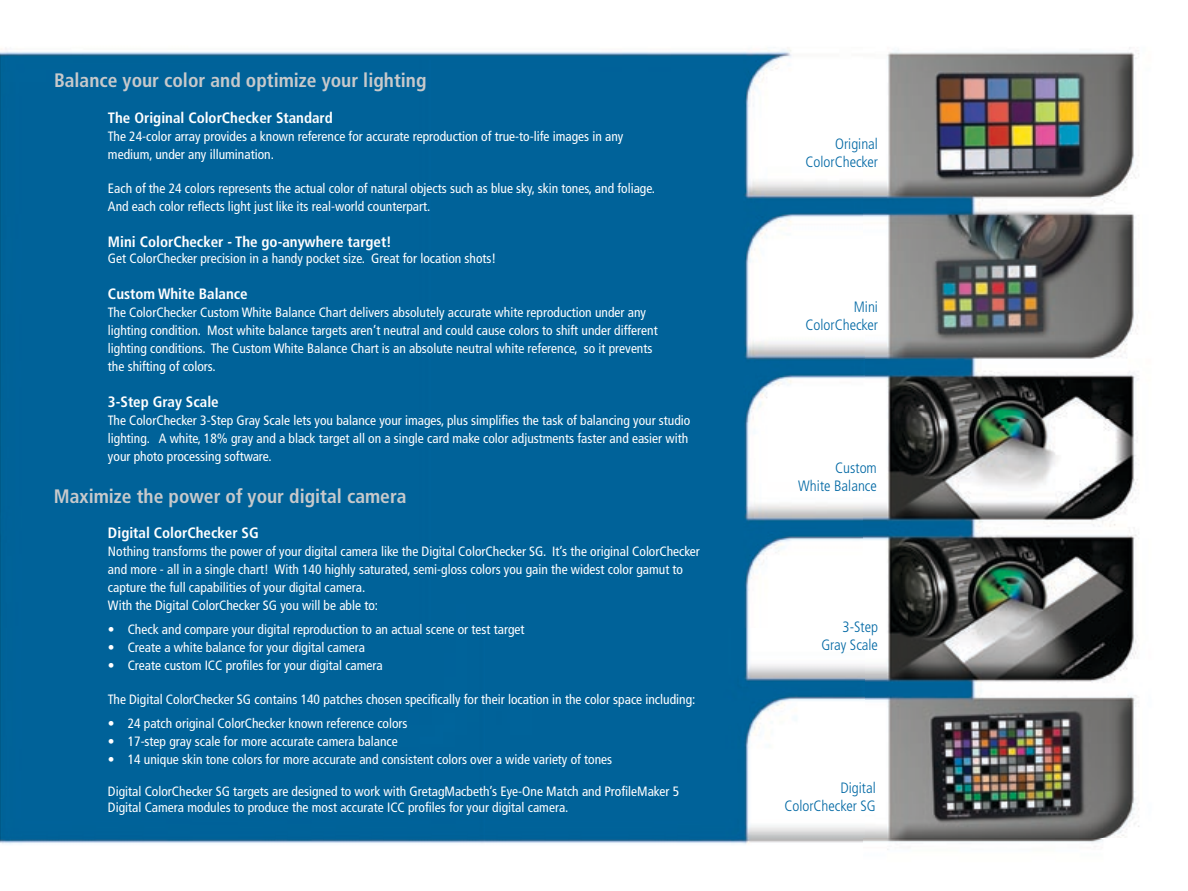
<style>
.page{position:relative;width:1188px;height:891px;background:#fff}
.page>*{position:absolute;margin:0;border:0;box-sizing:border-box;transform-origin:0 0}
.t1{font:700 condensed 19.5px "Frutiger";color:#c7c9cb}
.t2{font:700 condensed 15px "Frutiger";color:#fff}
.t3{font:300 condensed 15px/18px "Frutiger";color:#0068a4;text-align:right}
.t4{font:condensed 13.5px/18px "Frutiger";color:#fff}
</style>
<div class="page">
<img style="left:0;top:47px;width:1139px;height:803px">
<h1 class="t1" style="left:54px;top:68px;width:374px">Balance your color and optimize your lighting</h1>
<p class="t2" style="left:108px;top:109px;width:226px">The Original ColorChecker Standard</p>
<p class="t4" style="left:108px;top:127px;width:517px">The 24-color array provides a known reference for accurate reproduction of true-to-life images in any medium, under any illumination.</p>
<p class="t4" style="left:108px;top:179px;width:549px">Each of the 24 colors represents the actual color of natural objects such as blue sky, skin tones, and foliage.<br>And each color reflects light just like its real-world counterpart.</p>
<p class="t2" style="left:108px;top:233px;width:285px">Mini ColorChecker - The go-anywhere target!</p>
<p class="t4" style="left:108px;top:249px;width:390px">Get ColorChecker precision in a handy pocket size. Great for location shots!</p>
<p class="t2" style="left:108px;top:285px;width:141px">Custom White Balance</p>
<p class="t4" style="left:108px;top:303px;width:551px">The ColorChecker Custom White Balance Chart delivers absolutely accurate white reproduction under any lighting condition. Most white balance targets aren’t neutral and could cause colors to shift under different lighting conditions. The Custom White Balance Chart is an absolute neutral white reference, so it prevents the shifting of colors.</p>
<p class="t2" style="left:108px;top:393px;width:112px">3-Step Gray Scale</p>
<p class="t4" style="left:108px;top:411px;width:584px">The ColorChecker 3-Step Gray Scale lets you balance your images, plus simplifies the task of balancing your studio lighting. A white, 18% gray and a black target all on a single card make color adjustments faster and easier with your photo processing software.</p>
<h1 class="t1" style="left:54px;top:484px;width:354px">Maximize the power of your digital camera</h1>
<p class="t2" style="left:108px;top:523px;width:152px">Digital ColorChecker SG</p>
<p class="t4" style="left:108px;top:542px;width:593px">Nothing transforms the power of your digital camera like the Digital ColorChecker SG. It’s the original ColorChecker and more - all in a single chart! With 140 highly saturated, semi-gloss colors you gain the widest color gamut to capture the full capabilities of your digital camera.<br>With the Digital ColorChecker SG you will be able to:</p>
<p class="t4" style="left:108px;top:620px;width:418px">• Check and compare your digital reproduction to an actual scene or test target</p>
<p class="t4" style="left:108px;top:638px;width:259px">• Create a white balance for your digital camera</p>
<p class="t4" style="left:108px;top:656px;width:276px">• Create custom ICC profiles for your digital camera</p>
<p class="t4" style="left:108px;top:690px;width:589px">The Digital ColorChecker SG contains 140 patches chosen specifically for their location in the color space including:</p>
<p class="t4" style="left:108px;top:714px;width:301px">• 24 patch original ColorChecker known reference colors</p>
<p class="t4" style="left:108px;top:732px;width:291px">• 17-step gray scale for more accurate camera balance</p>
<p class="t4" style="left:108px;top:750px;width:506px">• 14 unique skin tone colors for more accurate and consistent colors over a wide variety of tones</p>
<p class="t4" style="left:108px;top:783px;width:573px;line-height:16.2px">Digital ColorChecker SG targets are designed to work with GretagMacbeth’s Eye-One Match and ProfileMaker 5<br>Digital Camera modules to produce the most accurate ICC profiles for your digital camera.</p>
<p class="t3" style="left:806px;top:135px;width:74px">Original<br>ColorChecker</p>
<p class="t3" style="left:806px;top:298px;width:74px">Mini<br>ColorChecker</p>
<p class="t3" style="left:798px;top:459px;width:80px">Custom<br>White Balance</p>
<p class="t3" style="left:821px;top:618px;width:58px">3-Step<br>Gray Scale</p>
<p class="t3" style="left:784px;top:779px;width:93px">Digital<br>ColorChecker SG</p>
</div>
